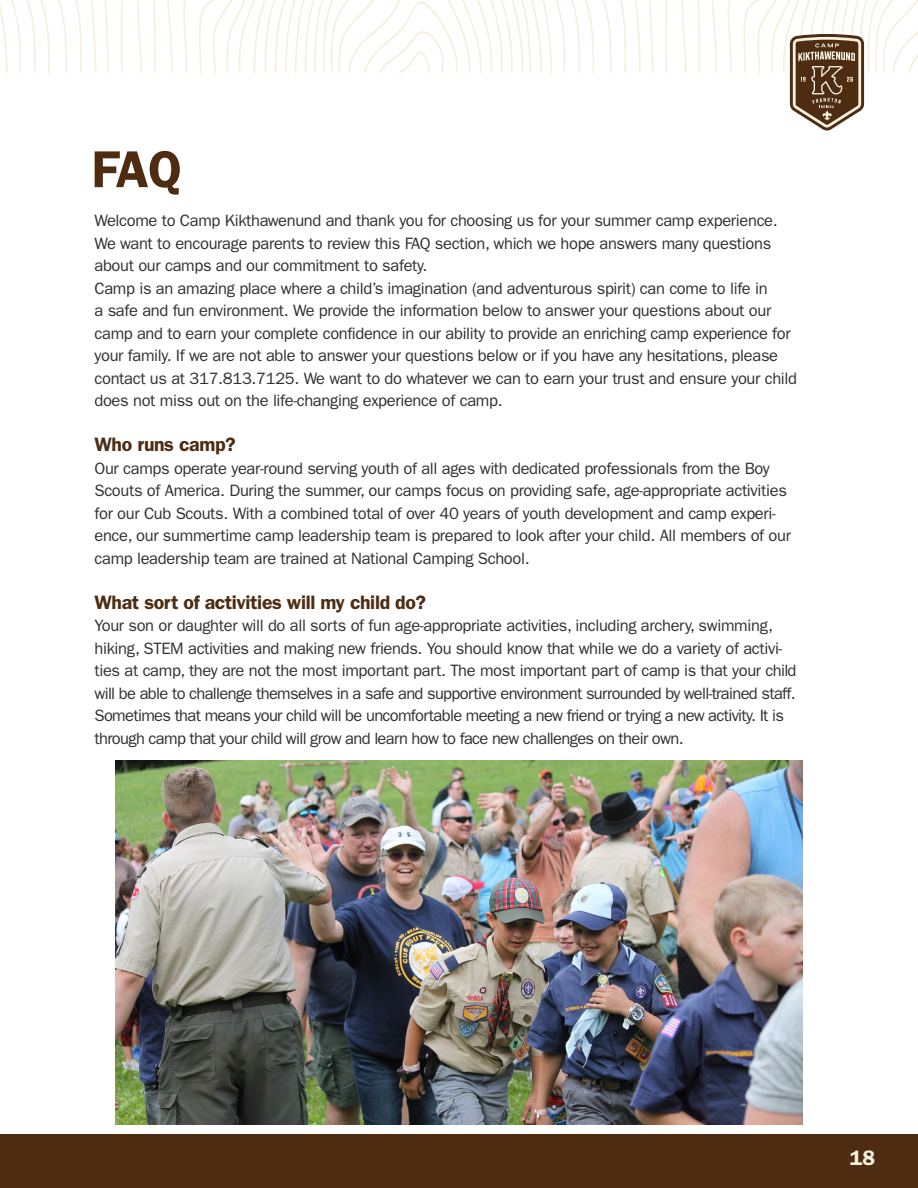
<style>
.page{position:relative;width:918px;height:1188px;background:#fff}
.page>*{position:absolute;margin:0;border:0;box-sizing:border-box;transform-origin:0 0}
.t1{font:600 52.05px "ITC Franklin Gothic Std";color:#4d2c12}
.t2{font:600 21px "ITC Franklin Gothic Std";color:#f6f2df}
.t3{font:600 19.5px "ITC Franklin Gothic Std";letter-spacing:-.02em;color:#4d2c12}
.t4{font:16.5px/22.5px "ITC Franklin Gothic Std";letter-spacing:-.02em;color:#312f30}
.t5{font:16.5px/22.5px "ITC Franklin Gothic Std";letter-spacing:-.04em;color:#312f30}
</style>
<div class="page">
<div style="left:0;top:1134px;width:918px;height:54px;background:#4d2c12"></div>
<svg style="left:0;top:0;width:918px;height:130px"></svg>
<img style="left:115px;top:760px;width:688px;height:365px">
<p class="t1" style="left:92px;top:139px;width:92px">FAQ</p>
<p class="t4" style="left:94px;top:210px;width:685px">Welcome to Camp Kikthawenund and thank you for choosing us for your summer camp experience.<br>We want to encourage parents to review this FAQ section, which we hope answers many questions about our camps and our commitment to safety.</p>
<p class="t4" style="left:94px;top:277px;width:704px">Camp is an amazing place where a child’s imagination (and adventurous spirit) can come to life in<br>a safe and fun environment. We provide the information below to answer your questions about our camp and to earn your complete confidence in our ability to provide an enriching camp experience for your family. If we are not able to answer your questions below or if you have any hesitations, please contact us at 317.813.7125. We want to do whatever we can to earn your trust and ensure your child does not miss out on the life-changing experience of camp.</p>
<p class="t3" style="left:94px;top:433px;width:143px">Who runs camp?</p>
<p class="t4" style="left:94px;top:457px;width:698px">Our camps operate year-round serving youth of all ages with dedicated professionals from the Boy Scouts of America. During the summer, our camps focus on providing safe, age-appropriate activities for our Cub Scouts. With a combined total of over 40 years of youth development and camp experi&shy;ence, our summertime camp leadership team is prepared to look after your child. All members of our camp leadership team are trained at National Camping School.</p>
<p class="t3" style="left:94px;top:591px;width:333px">What sort of activities will my child do?</p>
<p class="t5" style="left:94px;top:615px;width:704px">Your son or daughter will do all sorts of fun age-appropriate activities, including archery, swimming, hiking, STEM activities and making new friends. You should know that while we do a variety of activi&shy;ties at camp, they are not the most important part. The most important part of camp is that your child will be able to challenge themselves in a safe and supportive environment surrounded by well-trained staff.<br>Sometimes that means your child will be uncomfortable meeting a new friend or trying a new activity. It is through camp that your child will grow and learn how to face new challenges on their own.</p>
<p class="t2" style="left:850px;top:1146px;width:27px">18</p>
</div>
